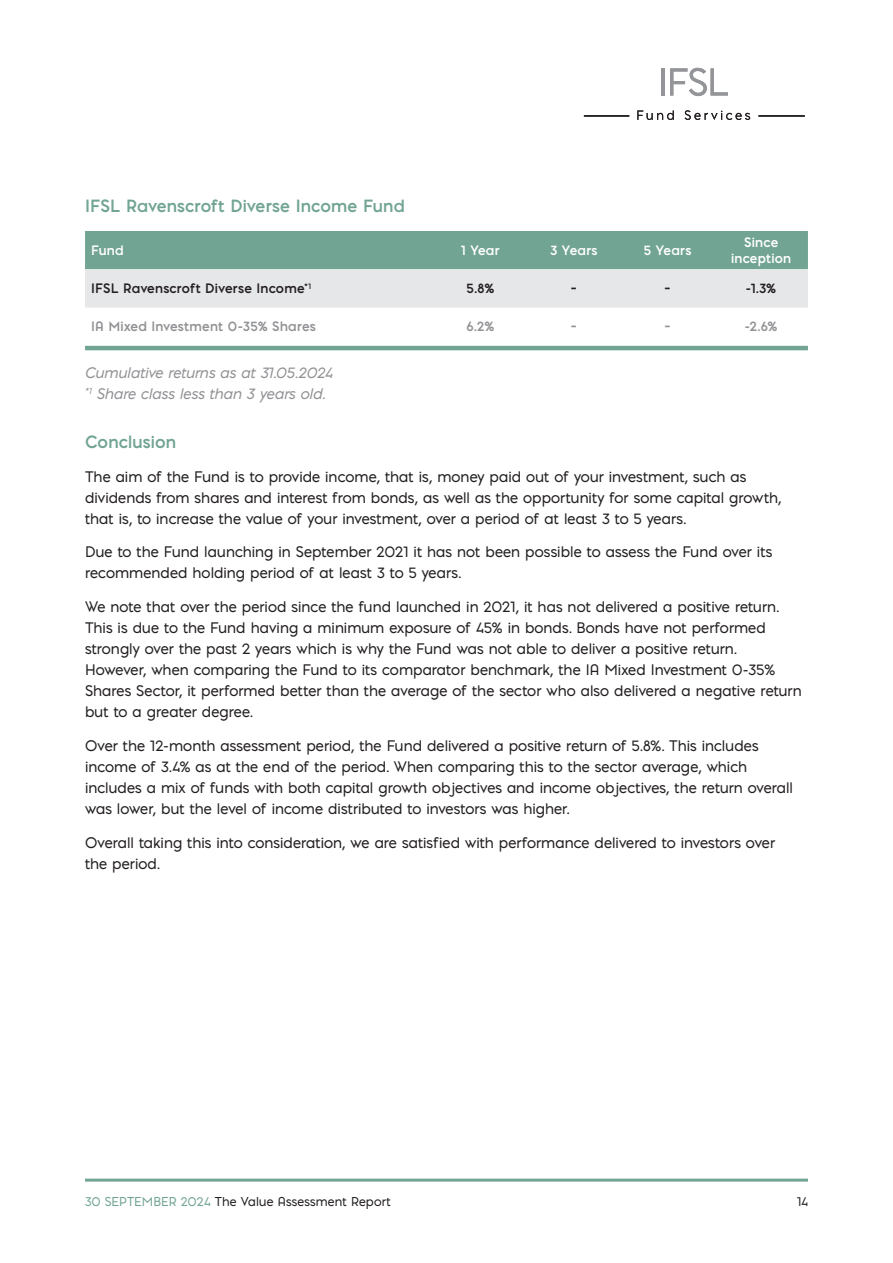
<style>
.page{position:relative;width:893px;height:1263px;background:#fff}
.page>*{position:absolute;margin:0;border:0;box-sizing:border-box;transform-origin:0 0}
.t1{font:700 16.5px "Pontiac";letter-spacing:.005em;color:#71a492}
.t2{font:14.25px/21px "Pontiac";letter-spacing:.005em;color:#231f20}
.t3{font:italic 14.25px "Pontiac";letter-spacing:.005em;color:#919295}
.t4{font:700 12.75px "Pontiac";letter-spacing:.015em;color:#231f20}
.t5{font:700 12.75px "Pontiac";letter-spacing:.02em;color:#919295}
.t6{font:700 12.75px/16.5px "Pontiac";letter-spacing:.015em;color:#fff;text-align:center}
.t7{font:12px "Pontiac";letter-spacing:.01em;color:#231f20}
.s1{color:#71a492}
</style>
<div class="page">
<hr style="left:85px;top:1178px;width:723px;height:3px;background:#71a492">
<hr style="left:662px;top:68px;width:3px;height:28px;background:#939598">
<svg style="left:670px;top:68px;width:58px;height:28px"></svg>
<svg style="left:637px;top:110px;width:37px;height:10px"></svg>
<svg style="left:685px;top:110px;width:65px;height:10px"></svg>
<hr style="left:584px;top:115px;width:45px;height:2px;background:#231f20">
<hr style="left:759px;top:115px;width:45px;height:2px;background:#231f20">
<svg style="left:85px;top:231px;width:723px;height:119px;fill:#71a492"></svg>
<div style="left:85px;top:269px;width:723px;height:39px;background:#e6e7e9"></div>
<p class="t1" style="left:85px;top:194px;width:321px">IFSL Ravenscroft Diverse Income Fund</p>
<p class="t6" style="left:91px;top:242px;width:34px">Fund</p>
<p class="t6" style="left:461px;top:242px;width:40px">1 Year</p>
<p class="t6" style="left:550px;top:242px;width:49px">3 Years</p>
<p class="t6" style="left:644px;top:242px;width:49px">5 Years</p>
<p class="t6" style="left:731px;top:233px;width:62px">Since inception</p>
<p class="t4" style="left:91px;top:279px;width:222px">IFSL Ravenscroft Diverse Income<sup>*1</sup></p>
<p class="t4" style="left:467px;top:279px;width:29px">5.8%</p>
<p class="t4" style="left:571px;top:279px;width:8px">–</p>
<p class="t4" style="left:664px;top:279px;width:8px">–</p>
<p class="t4" style="left:746px;top:279px;width:32px">-1.3%</p>
<p class="t5" style="left:91px;top:317px;width:226px">IA Mixed Investment 0-35% Shares</p>
<p class="t5" style="left:466px;top:317px;width:29px">6.2%</p>
<p class="t5" style="left:571px;top:317px;width:8px">–</p>
<p class="t5" style="left:664px;top:317px;width:8px">–</p>
<p class="t5" style="left:745px;top:317px;width:34px">-2.6%</p>
<p class="t3" style="left:85px;top:362px;width:249px">Cumulative returns as at 31.05.2024</p>
<p class="t3" style="left:85px;top:383px;width:241px"><sup>*1</sup> Share class less than 3 years old.</p>
<p class="t1" style="left:85px;top:430px;width:93px">Conclusion</p>
<p class="t2" style="left:85px;top:465px;width:698px">The aim of the Fund is to provide income, that is, money paid out of your investment, such as dividends from shares and interest from bonds, as well as the opportunity for some capital growth, that is, to increase the value of your investment, over a period of at least 3 to 5 years.</p>
<p class="t2" style="left:85px;top:541px;width:689px">Due to the Fund launching in September 2021 it has not been possible to assess the Fund over its recommended holding period of at least 3 to 5 years.</p>
<p class="t2" style="left:85px;top:596px;width:718px">We note that over the period since the fund launched in 2021, it has not delivered a positive return.<br>This is due to the Fund having a minimum exposure of 45% in bonds. Bonds have not performed strongly over the past 2 years which is why the Fund was not able to deliver a positive return.<br>However, when comparing the Fund to its comparator benchmark, the IA Mixed Investment 0-35% Shares Sector, it performed better than the average of the sector who also delivered a negative return but to a greater degree.</p>
<p class="t2" style="left:85px;top:735px;width:709px">Over the 12-month assessment period, the Fund delivered a positive return of 5.8%. This includes income of 3.4% as at the end of the period. When comparing this to the sector average, which includes a mix of funds with both capital growth objectives and income objectives, the return overall was lower, but the level of income distributed to investors was higher.</p>
<p class="t2" style="left:85px;top:831px;width:692px">Overall taking this into consideration, we are satisfied with performance delivered to investors over the period.</p>
<p class="t7" style="left:85px;top:1193px;width:307px"><span class="s1">30 SEPTEMBER 2024</span> The Value Assessment Report</p>
<p class="t7" style="left:797px;top:1193px;width:12px">14</p>
</div>
